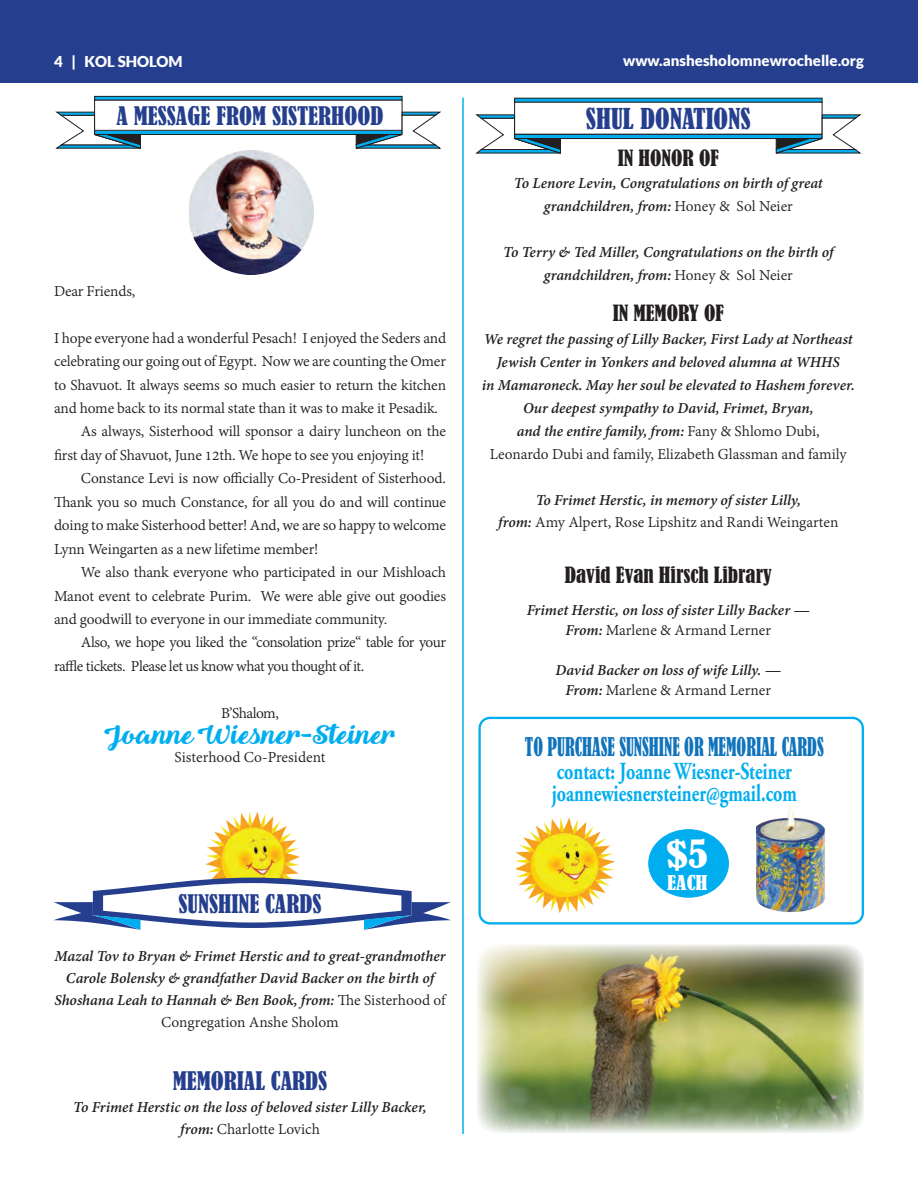
<style>
.page{position:relative;width:918px;height:1188px;background:#fff}
.page>*{position:absolute;margin:0;border:0;box-sizing:border-box;transform-origin:0 0}
.t1{font:condensed 36.45px "Bernard";color:#fff;scale:1.14 1}
.t2{font:27px "Queenof Heaven";color:#00aeef}
.t3{font:condensed 27px "Bernard";color:#253f8e}
.t4{font:700 24.45px/22.4px "Adobe Garamond Pro";color:#00aeef;scale:.74 1}
.t5{font:condensed 24.15px "Bernard";color:#1074bc;scale:.74 1}
.t6{font:condensed 24px "Bernard";color:#253f8e}
.t7{font:condensed 21px "Bernard";color:#231f20}
.t8{font:condensed 19.05px "Bernard";color:#fff;scale:1.14 1}
.t9{font:italic 700 16.5px/23px "Adobe Devanagari";letter-spacing:-.005em;color:#231f20;text-align:center}
.t10{font:16.5px "Adobe Devanagari";letter-spacing:-.01em;color:#1f2020}
.t11{font:16.5px "Adobe Devanagari";letter-spacing:-.03em;color:#1f2020}
.t12{font:900 15px "Lato";color:#fff}
.s1{font-weight:400;font-style:normal}
</style>
<div class="page">
<div style="left:0;top:0;width:918px;height:82px;background:#253f8e"></div>
<img style="left:477px;top:944px;width:387px;height:189px">
<hr style="left:95px;top:96px;width:307px;height:4px;background:#00aeef">
<div style="left:94px;top:96px;width:308px;height:5px;border:1px solid #231f20"></div>
<hr style="left:95px;top:130px;width:307px;height:4px;background:#00aeef">
<div style="left:94px;top:130px;width:308px;height:5px;border:1px solid #231f20"></div>
<div style="left:94px;top:100px;width:308px;height:31px;border:1px solid #231f20"></div>
<svg style="left:355px;top:111px;width:87px;height:38px"></svg>
<svg style="left:55px;top:111px;width:91px;height:38px"></svg>
<img style="left:205px;top:811px;width:96px;height:67px">
<svg style="left:54px;top:878px;width:397px;height:52px"></svg>
<img style="left:189px;top:150px;width:124px;height:124px">
<div style="left:478px;top:717px;width:386px;height:208px;border:2px solid #00aeef;border-radius:10px"></div>
<div style="left:649px;top:830px;width:79px;height:67px;background:#00aeef;border-radius:50%"></div>
<div style="left:648px;top:829px;width:81px;height:69px;border:1px solid #00aeef;border-radius:50%"></div>
<img style="left:756px;top:804px;width:69px;height:109px">
<img style="left:517px;top:817px;width:98px;height:95px">
<hr style="left:462px;top:98px;width:2px;height:1036px;background:#00aeef">
<svg style="left:515px;top:98px;width:307px;height:4px"></svg>
<div style="left:515px;top:134px;width:307px;height:5px;background:#00aeef"></div>
<div style="left:514px;top:134px;width:308px;height:5px;border:1px solid #231f20"></div>
<div style="left:514px;top:102px;width:308px;height:33px;border:1px solid #231f20"></div>
<svg style="left:775px;top:114px;width:87px;height:40px"></svg>
<svg style="left:475px;top:114px;width:90px;height:40px"></svg>
<p class="t12" style="left:54px;top:52px;width:130px">4 | KOL SHOLOM</p>
<p class="t12" style="left:623px;top:52px;width:242px">www.anshesholomnewrochelle.org</p>
<h3 class="t6" style="left:117px;top:102px;width:268px">A MESSAGE FROM SISTERHOOD</h3>
<h2 class="t3" style="left:586px;top:103px;width:166px">SHUL DONATIONS</h2>
<p class="t7" style="left:618px;top:145px;width:103px">IN HONOR OF</p>
<p class="t9" style="left:514px;top:174px;width:310px">To Lenore Levin, Congratulations on birth of great grandchildren, from: <span class="s1">Honey &amp; Sol Neier</span></p>
<p class="t9" style="left:503px;top:242px;width:332px">To Terry &amp; Ted Miller, Congratulations on the birth of grandchildren, from: <span class="s1">Honey &amp; Sol Neier</span></p>
<p class="t7" style="left:613px;top:301px;width:113px">IN MEMORY OF</p>
<p class="t9" style="left:482px;top:330px;width:374px">We regret the passing of Lilly Backer, First Lady at Northeast Jewish Center in Yonkers and beloved alumna at WHHS<br>in Mamaroneck. May her soul be elevated to Hashem forever.<br>Our deepest sympathy to David, Frimet, Bryan,<br>and the entire family, from: <span class="s1">Fany &amp; Shlomo Dubi,<br>Leonardo Dubi and family, Elizabeth Glassman and family</span></p>
<p class="t9" style="left:498px;top:490px;width:342px">To Frimet Herstic, in memory of sister Lilly,<br>from: <span class="s1">Amy Alpert, Rose Lipshitz and Randi Weingarten</span></p>
<p class="t7" style="left:565px;top:562px;width:209px">David Evan Hirsch Library</p>
<p class="t9" style="left:527px;top:602px;width:285px;line-height:20px">Frimet Herstic, on loss of sister Lilly Backer —<br>From: <span class="s1">Marlene &amp; Armand Lerner</span></p>
<p class="t9" style="left:556px;top:662px;width:227px;line-height:20px">David Backer on loss of wife Lilly. —<br>From: <span class="s1">Marlene &amp; Armand Lerner</span></p>
<p class="t10" style="left:54px;top:282px;width:83px">Dear Friends,</p>
<p class="t10" style="left:54px;top:328px;width:394px">I hope everyone had a wonderful Pesach! I enjoyed the Seders and</p>
<p class="t10" style="left:54px;top:352px;width:394px">celebrating our going out of Egypt. Now we are counting the Omer</p>
<p class="t10" style="left:54px;top:375px;width:394px">to Shavuot. It always seems so much easier to return the kitchen</p>
<p class="t10" style="left:54px;top:399px;width:386px">and home back to its normal state than it was to make it Pesadik.</p>
<p class="t10" style="left:81px;top:422px;width:367px">As always, Sisterhood will sponsor a dairy luncheon on the</p>
<p class="t10" style="left:54px;top:446px;width:372px">first day of Shavuot, June 12th. We hope to see you enjoying it!</p>
<p class="t10" style="left:81px;top:469px;width:367px">Constance Levi is now officially Co-President of Sisterhood.</p>
<p class="t10" style="left:54px;top:493px;width:394px">Thank you so much Constance, for all you do and will continue</p>
<p class="t10" style="left:54px;top:516px;width:394px">doing to make Sisterhood better! And, we are so happy to welcome</p>
<p class="t10" style="left:54px;top:539px;width:266px">Lynn Weingarten as a new lifetime member!</p>
<p class="t10" style="left:81px;top:563px;width:367px">We also thank everyone who participated in our Mishloach</p>
<p class="t10" style="left:54px;top:586px;width:394px">Manot event to celebrate Purim. We were able give out goodies</p>
<p class="t10" style="left:54px;top:610px;width:335px">and goodwill to everyone in our immediate community.</p>
<p class="t11" style="left:81px;top:633px;width:367px">Also, we hope you liked the “consolation prize“ table for your</p>
<p class="t11" style="left:54px;top:657px;width:312px">raffle tickets. Please let us know what you thought of it.</p>
<p class="t10" style="left:221px;top:704px;width:59px">B’Shalom,</p>
<h2 class="t2" style="left:105px;top:718px;width:292px">Joanne Wiesner-Steiner</h2>
<p class="t10" style="left:175px;top:747px;width:152px">Sisterhood Co-President</p>
<h3 class="t5" style="left:525px;top:733px;width:405px">TO PURCHASE SUNSHINE OR MEMORIAL CARDS</h3>
<h3 class="t4" style="left:552px;top:760px;width:333px">contact: Joanne Wiesner-Steiner joannewiesnersteiner@gmail.com</h3>
<h1 class="t1" style="left:667px;top:832px;width:38px">$5</h1>
<p class="t8" style="left:667px;top:872px;width:37px">EACH</p>
<h3 class="t6" style="left:179px;top:890px;width:144px">SUNSHINE CARDS</h3>
<p class="t9" style="left:54px;top:947px;width:393px;line-height:21.9px">Mazal Tov to Bryan &amp; Frimet Herstic and to great-grandmother Carole Bolensky &amp; grandfather David Backer on the birth of Shoshana Leah to Hannah &amp; Ben Book, from: <span class="s1">The Sisterhood of Congregation Anshe Sholom</span></p>
<h3 class="t6" style="left:173px;top:1067px;width:156px">MEMORIAL CARDS</h3>
<p class="t9" style="left:73px;top:1098px;width:355px;line-height:21.9px">To Frimet Herstic on the loss of beloved sister Lilly Backer, from: <span class="s1">Charlotte Lovich</span></p>
</div>
